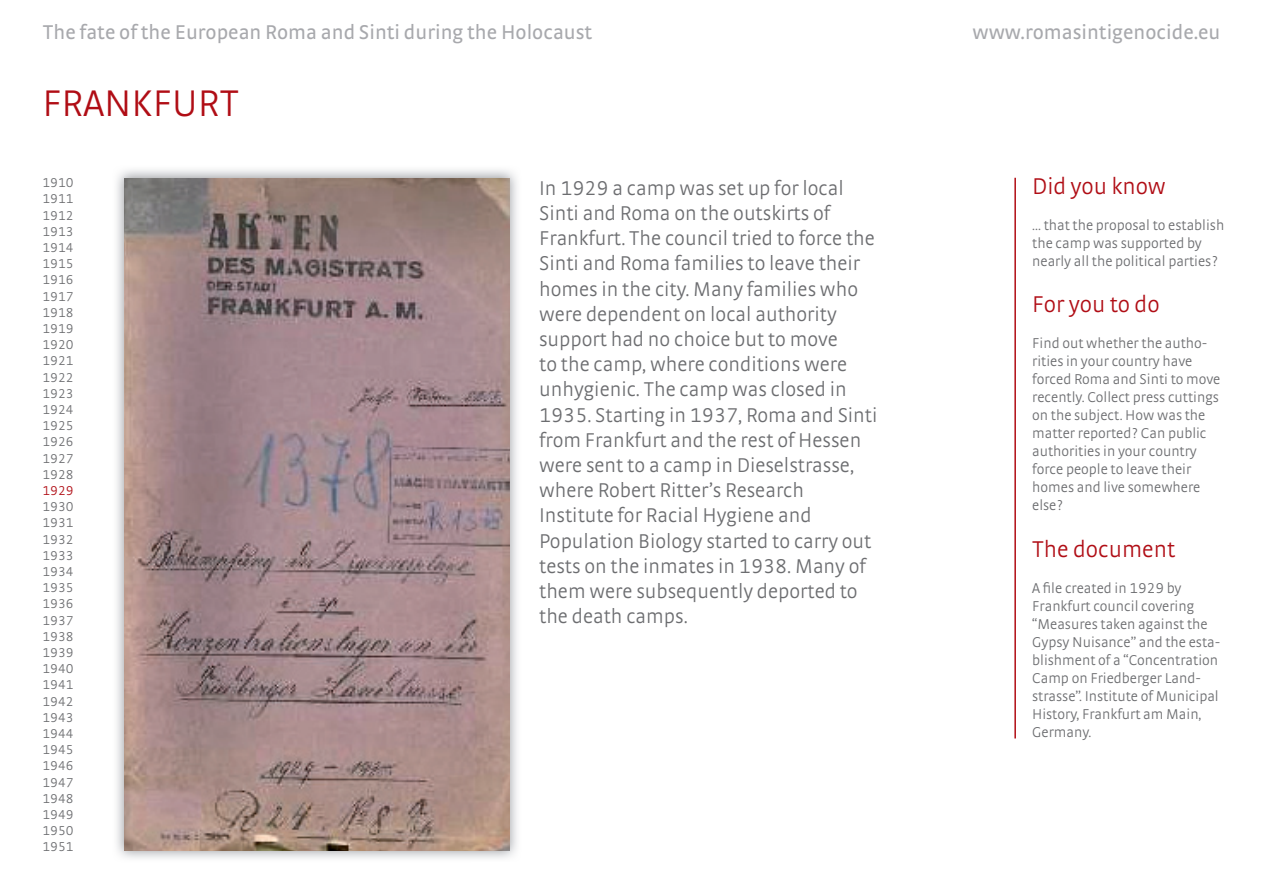
<style>
.page{position:relative;width:1263px;height:893px;background:#fff}
.page>*{position:absolute;margin:0;border:0;box-sizing:border-box;transform-origin:0 0}
.t1{font:300 39px "Strada TF";color:#b00d15}
.t2{font:300 24px "Strada TF";color:#b00d15}
.t3{font:300 21px/25.2px "Strada TF";color:#6c6d70}
.t4{font:21px "Strada TF";color:#a8a9ad}
.t5{font:300 15px/18px "Strada TF";color:#6c6d70}
.t6{font:300 13.5px/16.2px "Strada TF";color:#6c6d70;text-align:justify}
.t7{font:300 13.5px "Strada TF";color:#b00d15}
</style>
<div class="page">
<img style="left:116px;top:169px;width:401px;height:690px">
<img style="left:124px;top:178px;width:385px;height:672px">
<hr style="left:1014px;top:178px;width:2px;height:560px;background:#b00d15">
<p class="t4" style="left:43px;top:20px;width:551px">The fate of the European Roma and Sinti during the Holocaust</p>
<p class="t4" style="left:972px;top:20px;width:249px">www.romasintigenocide.eu</p>
<h1 class="t1" style="left:43px;top:81px;width:198px">FRANKFURT</h1>
<p class="t6" style="left:43px;top:175px;width:33px">1910<br>1911<br>1912<br>1913<br>1914<br>1915<br>1916<br>1917<br>1918<br>1919<br>1920<br>1921<br>1922<br>1923<br>1924<br>1925<br>1926<br>1927<br>1928</p>
<p class="t7" style="left:43px;top:483px;width:33px">1929</p>
<p class="t6" style="left:43px;top:499px;width:33px">1930<br>1931<br>1932<br>1933<br>1934<br>1935<br>1936<br>1937<br>1938<br>1939<br>1940<br>1941<br>1942<br>1943<br>1944<br>1945<br>1946<br>1947<br>1948<br>1949<br>1950<br>1951</p>
<p class="t3" style="left:539px;top:175px;width:340px">In 1929 a camp was set up for local Sinti and Roma on the outskirts of Frankfurt. The council tried to force the Sinti and Roma families to leave their homes in the city. Many families who were dependent on local authority support had no choice but to move<br>to the camp, where conditions were unhygienic. The camp was closed in 1935. Starting in 1937, Roma and Sinti from Frankfurt and the rest of Hessen were sent to a camp in Dieselstrasse, where Robert Ritter’s Research Institute for Racial Hygiene and Population Biology started to carry out tests on the inmates in 1938. Many of them were subsequently deported to the death camps.</p>
<p class="t2" style="left:1032px;top:172px;width:135px">Did you know</p>
<p class="t5" style="left:1032px;top:215px;width:194px">... that the proposal to establish the camp was supported by nearly all the political parties?</p>
<p class="t2" style="left:1032px;top:291px;width:129px">For you to do</p>
<p class="t5" style="left:1032px;top:334px;width:190px">Find out whether the autho&shy;rities in your country have forced Roma and Sinti to move recently. Collect press cuttings on the subject. How was the matter reported? Can public authorities in your country force people to leave their homes and live somewhere else?</p>
<p class="t2" style="left:1032px;top:536px;width:145px">The document</p>
<p class="t5" style="left:1032px;top:579px;width:190px">A file created in 1929 by<br>Frankfurt council covering “Measures taken against the<br>Gypsy Nuisance” and the esta&shy;blishment of a “Concentration<br>Camp on Friedberger Land&shy;strasse”. Institute of Municipal<br>History, Frankfurt am Main,<br>Germany.</p>
</div>
